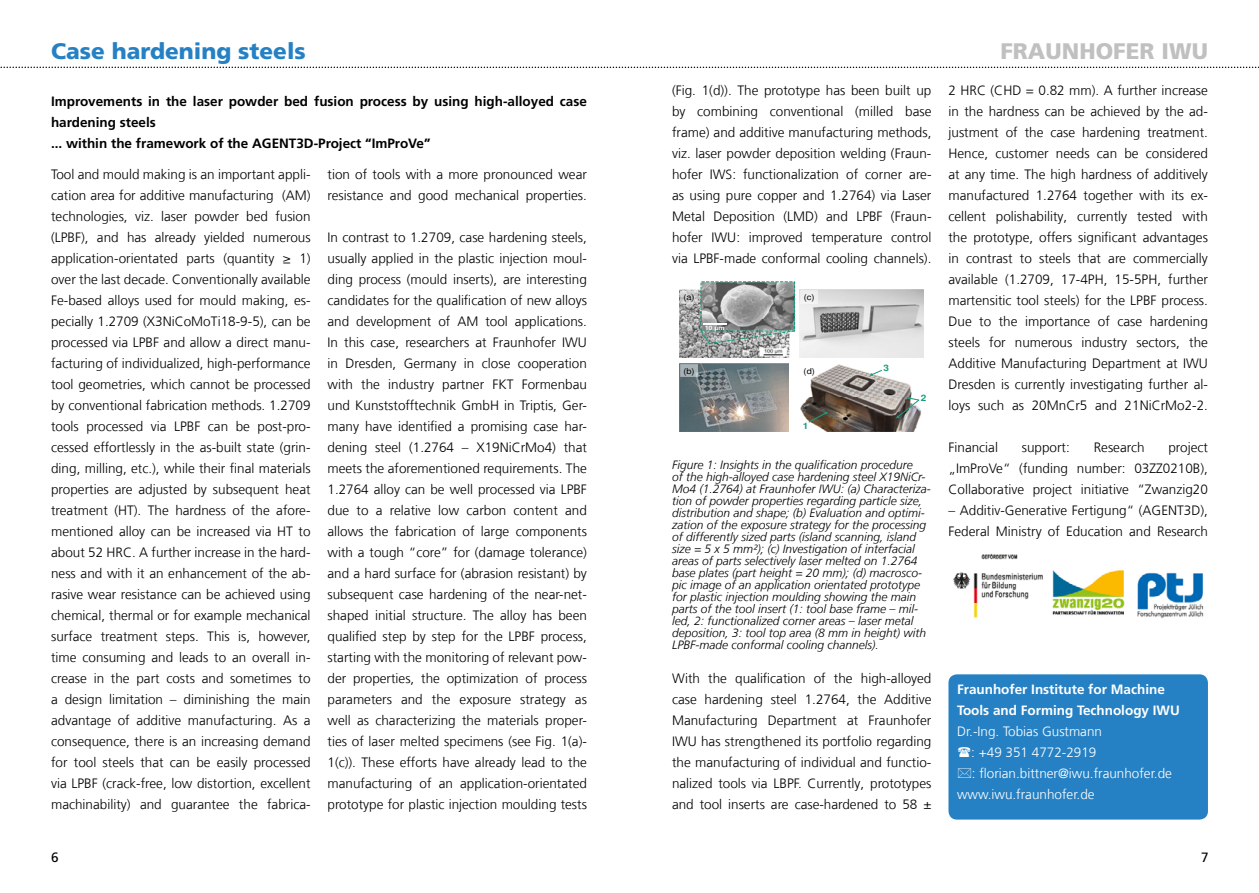
<style>
.page{position:relative;width:1259px;height:893px;background:#fff}
.page>*{position:absolute;margin:0;border:0;box-sizing:border-box;transform-origin:0 0}
.t1{font:900 22.5px "Frutiger LT Com";color:#2581c4}
.t2{font:900 22.5px "Frutiger LT Com";color:#c1c0c0}
.t3{font:300 13.5px/21px "Frutiger LT Com";color:#000;text-align:justify}
.t4{font:700 13.5px/21px "Frutiger LT Com";color:#000}
.t5{font:300 13.5px "Frutiger LT Com";color:#fff}
.t6{font:700 13.5px/21px "Frutiger LT Com";color:#fff}
.t7{font:13.5px "Frutiger LT Com";color:#000}
.t8{font:italic 300 12px/12px "Frutiger LT Com";color:#000}
.t9{font:700 8.85px "Helvetica";color:#179c7c;scale:1.13 1}
.t10{font:8.1px "Helvetica";color:#000;scale:1.13 1}
</style>
<div class="page">
<svg style="left:0;top:67px;width:1259px;height:1px"></svg>
<div style="left:948px;top:674px;width:260px;height:146px;background:#2581c4;border-radius:9px"></div>
<img style="left:953px;top:554px;width:251px;height:64px">
<img style="left:679px;top:363px;width:109px;height:68px">
<img style="left:679px;top:289px;width:111px;height:69px">
<img style="left:800px;top:364px;width:121px;height:67px">
<img style="left:799px;top:290px;width:124px;height:68px">
<img style="left:680px;top:291px;width:17px;height:12px">
<img style="left:800px;top:291px;width:18px;height:12px">
<img style="left:680px;top:364px;width:17px;height:13px">
<img style="left:800px;top:364px;width:18px;height:13px">
<svg style="left:808px;top:412px;width:20px;height:10px"></svg>
<svg style="left:869px;top:370px;width:13px;height:6px"></svg>
<svg style="left:896px;top:397px;width:23px;height:21px"></svg>
<svg style="left:700px;top:281px;width:95px;height:63px;background:#939a98"></svg>
<h1 class="t1" style="left:51px;top:38px;width:256px">Case hardening steels</h1>
<h1 class="t2" style="left:1000px;top:38px;width:209px">FRAUNHOFER IWU</h1>
<p class="t4" style="left:51px;top:90px;width:537px">Improvements in the laser powder bed fusion process by using high-alloyed case hardening steels<br>... within the framework of the AGENT3D-Project “ImProVe”</p>
<p class="t3" style="left:51px;top:164px;width:261px">Tool and mould making is an important appli&shy;cation area for additive manufacturing (AM) technologies, viz. laser powder bed fusion (LPBF), and has already yielded numerous application-orientated parts (quantity ≥ 1) over the last decade. Conventionally available Fe-based alloys used for mould making, es&shy;pecially 1.2709 (X3NiCoMoTi18-9-5), can be processed via LPBF and allow a direct manu&shy;facturing of individualized, high-performance tool geometries, which cannot be processed by conventional fabrication methods. 1.2709 tools processed via LPBF can be post-pro&shy;cessed effortlessly in the as-built state (grin&shy;ding, milling, etc.), while their final materials properties are adjusted by subsequent heat treatment (HT). The hardness of the afore&shy;mentioned alloy can be increased via HT to about 52 HRC. A further increase in the hard&shy;ness and with it an enhancement of the ab&shy;rasive wear resistance can be achieved using chemical, thermal or for example mechanical surface treatment steps. This is, however, time consuming and leads to an overall in&shy;crease in the part costs and sometimes to a design limitation – diminishing the main advantage of additive manufacturing. As a consequence, there is an increasing demand for tool steels that can be easily processed via LPBF (crack-free, low distortion, excellent machinability) and guarantee the fabrica-</p>
<p class="t3" style="left:327px;top:164px;width:261px">tion of tools with a more pronounced wear resistance and good mechanical properties.</p>
<p class="t3" style="left:948px;top:80px;width:261px">2 HRC (CHD = 0.82 mm). A further increase in the hardness can be achieved by the ad&shy;justment of the case hardening treatment.<br>Hence, customer needs can be considered at any time. The high hardness of additively manufactured 1.2764 together with its ex&shy;cellent polishability, currently tested with the prototype, offers significant advantages in contrast to steels that are commercially available (1.2709, 17-4PH, 15-5PH, further martensitic tool steels) for the LPBF process.<br>Due to the importance of case hardening steels for numerous industry sectors, the Additive Manufacturing Department at IWU Dresden is currently investigating further al&shy;loys such as 20MnCr5 and 21NiCrMo2-2.</p>
<p class="t3" style="left:948px;top:437px;width:51px">Financial</p>
<p class="t3" style="left:1022px;top:437px;width:50px">support:</p>
<p class="t3" style="left:1093px;top:437px;width:52px">Research</p>
<p class="t3" style="left:672px;top:80px;width:261px">(Fig. 1(d)). The prototype has been built up by combining conventional (milled base frame) and additive manufacturing methods, viz. laser powder deposition welding (Fraun&shy;hofer IWS: functionalization of corner are&shy;as using pure copper and 1.2764) via Laser Metal Deposition (LMD) and LPBF (Fraun&shy;hofer IWU: improved temperature control via LPBF-made conformal cooling channels).</p>
<p class="t3" style="left:327px;top:227px;width:261px">In contrast to 1.2709, case hardening steels, usually applied in the plastic injection moul&shy;ding process (mould inserts), are interesting candidates for the qualification of new alloys and development of AM tool applications.<br>In this case, researchers at Fraunhofer IWU in Dresden, Germany in close cooperation with the industry partner FKT Formenbau und Kunststofftechnik GmbH in Triptis, Ger&shy;many have identified a promising case har&shy;dening steel (1.2764 – X19NiCrMo4) that meets the aforementioned requirements. The 1.2764 alloy can be well processed via LPBF due to a relative low carbon content and allows the fabrication of large components with a tough “core” for (damage tolerance) and a hard surface for (abrasion resistant) by subsequent case hardening of the near-net&shy;shaped initial structure. The alloy has been qualified step by step for the LPBF process, starting with the monitoring of relevant pow&shy;der properties, the optimization of process parameters and the exposure strategy as well as characterizing the materials proper&shy;ties of laser melted specimens (see Fig. 1(a)- 1(c)). These efforts have already lead to the manufacturing of an application-orientated prototype for plastic injection moulding tests</p>
<p class="t10" style="left:683px;top:294px;width:11px">(a)</p>
<p class="t10" style="left:804px;top:294px;width:11px">(c)</p>
<p class="t9" style="left:883px;top:363px;width:6px">3</p>
<p class="t10" style="left:683px;top:368px;width:11px">(b)</p>
<p class="t10" style="left:803px;top:368px;width:11px">(d)</p>
<p class="t9" style="left:921px;top:393px;width:6px">2</p>
<p class="t9" style="left:803px;top:421px;width:6px">1</p>
<p class="t3" style="left:948px;top:437px;width:261px;text-indent:220px">project „ImProVe“ (funding number: 03ZZ0210B), Collaborative project initiative “Zwanzig20</p>
<p class="t3" style="left:948px;top:500px;width:261px">– Additiv-Generative Fertigung“ (AGENT3D),<br>Federal Ministry of Education and Research</p>
<p class="t8" style="left:672px;top:458px;width:260px">Figure 1: Insights in the qualification procedure<br>of the high-alloyed case hardening steel X19NiCr-Mo4 (1.2764) at Fraunhofer IWU: (a) Characteriza&shy;tion of powder properties regarding particle size, distribution and shape; (b) Evaluation and optimi&shy;zation of the exposure strategy for the processing of differently sized parts (island scanning, island size = 5 x 5 mm²); (c) Investigation of interfacial areas of parts selectively laser melted on 1.2764 base plates (part height = 20 mm); (d) macrosco&shy;pic image of an application orientated prototype for plastic injection moulding showing the main parts of the tool insert (1: tool base frame – mil&shy;led, 2: functionalized corner areas – laser metal deposition, 3: tool top area (8 mm in height) with LPBF-made conformal cooling channels).</p>
<p class="t3" style="left:672px;top:668px;width:261px">With the qualification of the high-alloyed case hardening steel 1.2764, the Additive Manufacturing Department at Fraunhofer IWU has strengthened its portfolio regarding the manufacturing of individual and functio&shy;nalized tools via LBPF. Currently, prototypes and tool inserts are case-hardened to 58 ±</p>
<p class="t6" style="left:957px;top:678px;width:224px">Fraunhofer Institute for Machine<br>Tools and Forming Technology IWU</p>
<p class="t5" style="left:957px;top:723px;width:147px">Dr.-Ing. Tobias Gustmann</p>
<p class="t5" style="left:971px;top:744px;width:127px">: +49 351 4772-2919</p>
<p class="t5" style="left:972px;top:765px;width:202px">: florian.bittner@iwu.fraunhofer.de</p>
<p class="t5" style="left:957px;top:786px;width:139px">www.iwu.fraunhofer.de</p>
<p class="t7" style="left:51px;top:849px;width:9px">6</p>
<p class="t7" style="left:1201px;top:849px;width:9px">7</p>
</div>
